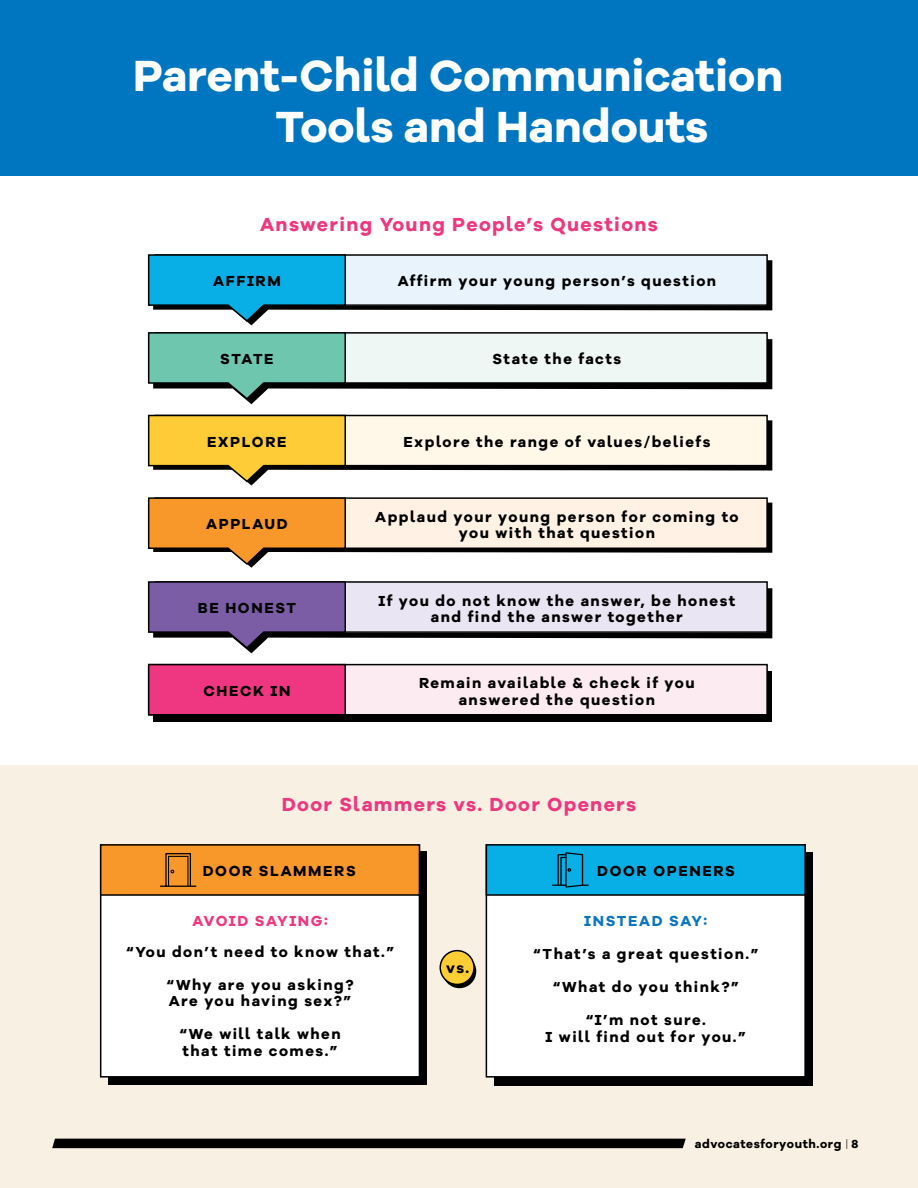
<style>
.page{position:relative;width:918px;height:1188px;background:#fff}
.page>*{position:absolute;margin:0;border:0;box-sizing:border-box;transform-origin:0 0}
.t1{font:700 45px/51px "Galano Grotesque Alt";color:#fff}
.BODY{font:700 19.5px "Galano Grotesque Alt";letter-spacing:.07em;color:#ed3880}
.t2{font:700 15px/16.5px "Galano Grotesque Alt";letter-spacing:.1em;color:#000;text-align:center}
.t3{font:700 15px "Galano Grotesque Alt";letter-spacing:.105em;color:#ee3780}
.t4{font:700 15px "Galano Grotesque Alt";letter-spacing:.11em;color:#0d76bd}
.Body{font:700 12px "Galano Grotesque Alt";letter-spacing:.05em;color:#000}
.s1{font-weight:300}
</style>
<div class="page">
<div style="left:0;top:766px;width:918px;height:422px;background:#f8f0e2"></div>
<div style="left:52px;top:1139px;width:634px;height:9px;background:#000"></div>
<div style="left:153px;top:672px;width:619px;height:50px;background:#000"></div>
<svg style="left:147px;top:254px;width:625px;height:71px"></svg>
<svg style="left:147px;top:332px;width:625px;height:72px"></svg>
<svg style="left:147px;top:414px;width:625px;height:72px"></svg>
<svg style="left:147px;top:497px;width:625px;height:71px"></svg>
<svg style="left:147px;top:581px;width:625px;height:72px"></svg>
<div style="left:149px;top:665px;width:618px;height:50px;background:#fdebf2"></div>
<div style="left:148px;top:664px;width:620px;height:51px;border:2px solid #000"></div>
<div style="left:149px;top:665px;width:196px;height:50px;background:#ee3780"></div>
<div style="left:148px;top:664px;width:198px;height:51px;border:2px solid #000"></div>
<div style="left:0;top:0;width:918px;height:176px;background:#0076c0"></div>
<div style="left:494px;top:852px;width:319px;height:234px;background:#000"></div>
<div style="left:108px;top:852px;width:319px;height:233px;background:#000"></div>
<div style="left:486px;top:845px;width:319px;height:232px;background:#fff"></div>
<div style="left:486px;top:844px;width:320px;height:234px;border:2px solid #000"></div>
<div style="left:101px;top:845px;width:318px;height:232px;background:#fff"></div>
<div style="left:100px;top:844px;width:320px;height:234px;border:2px solid #000"></div>
<div style="left:101px;top:845px;width:318px;height:50px;background:#f8972a"></div>
<div style="left:100px;top:844px;width:320px;height:52px;border:2px solid #000"></div>
<div style="left:486px;top:845px;width:319px;height:50px;background:#08afe6"></div>
<div style="left:486px;top:844px;width:320px;height:52px;border:2px solid #000"></div>
<svg style="left:552px;top:852px;width:37px;height:36px"></svg>
<svg style="left:160px;top:853px;width:37px;height:34px"></svg>
<div style="left:443px;top:954px;width:33px;height:34px;background:#000;border-radius:50%"></div>
<div style="left:440px;top:951px;width:34px;height:33px;background:#ffce35;border-radius:50%"></div>
<div style="left:440px;top:950px;width:35px;height:35px;border:2px solid #000;border-radius:50%"></div>
<p class="t1" style="left:275px;top:49px;width:509px;text-indent:-142px">Parent-Child Communication<br>Tools and Handouts</p>
<p class="BODY" style="left:260px;top:212px;width:399px">Answering Young People’s Questions</p>
<p class="t2" style="left:213px;top:272px;width:69px">AFFIRM</p>
<p class="t2" style="left:398px;top:272px;width:320px">Affirm your young person’s question</p>
<p class="t2" style="left:220px;top:350px;width:55px">STATE</p>
<p class="t2" style="left:493px;top:350px;width:130px">State the facts</p>
<p class="t2" style="left:207px;top:433px;width:81px">EXPLORE</p>
<p class="t2" style="left:403px;top:433px;width:308px">Explore the range of values/beliefs</p>
<p class="t2" style="left:206px;top:515px;width:83px">APPLAUD</p>
<p class="t2" style="left:375px;top:508px;width:365px">Applaud your young person for coming to you with that question</p>
<p class="t2" style="left:198px;top:599px;width:100px">BE HONEST</p>
<p class="t2" style="left:378px;top:592px;width:359px">If you do not know the answer, be honest and find the answer together</p>
<p class="t2" style="left:204px;top:682px;width:88px">CHECK IN</p>
<p class="t2" style="left:419px;top:674px;width:277px">Remain available &amp; check if you answered the question</p>
<p class="BODY" style="left:282px;top:792px;width:356px">Door Slammers vs. Door Openers</p>
<p class="t2" style="left:203px;top:863px;width:154px">DOOR SLAMMERS</p>
<p class="t2" style="left:597px;top:862px;width:139px">DOOR OPENERS</p>
<p class="t3" style="left:192px;top:911px;width:137px">AVOID SAYING:</p>
<p class="t4" style="left:584px;top:911px;width:125px">INSTEAD SAY:</p>
<p class="t2" style="left:446px;top:959px;width:25px">vs.</p>
<p class="t2" style="left:126px;top:943px;width:270px">“You don’t need to know that.”</p>
<p class="t2" style="left:167px;top:976px;width:188px;text-align:left">“Why are you asking?<br>Are you having sex?”</p>
<p class="t2" style="left:179px;top:1026px;width:163px;text-align:left">“We will talk when that time comes.”</p>
<p class="t2" style="left:533px;top:946px;width:227px">“That’s a great question.”</p>
<p class="t2" style="left:553px;top:979px;width:187px">“What do you think?”</p>
<p class="t2" style="left:546px;top:1012px;width:202px">“I’m not sure.<br>I will find out for you.”</p>
<p class="Body" style="left:695px;top:1136px;width:165px">advocatesforyouth.org <span class="s1">|</span> 8</p>
</div>
